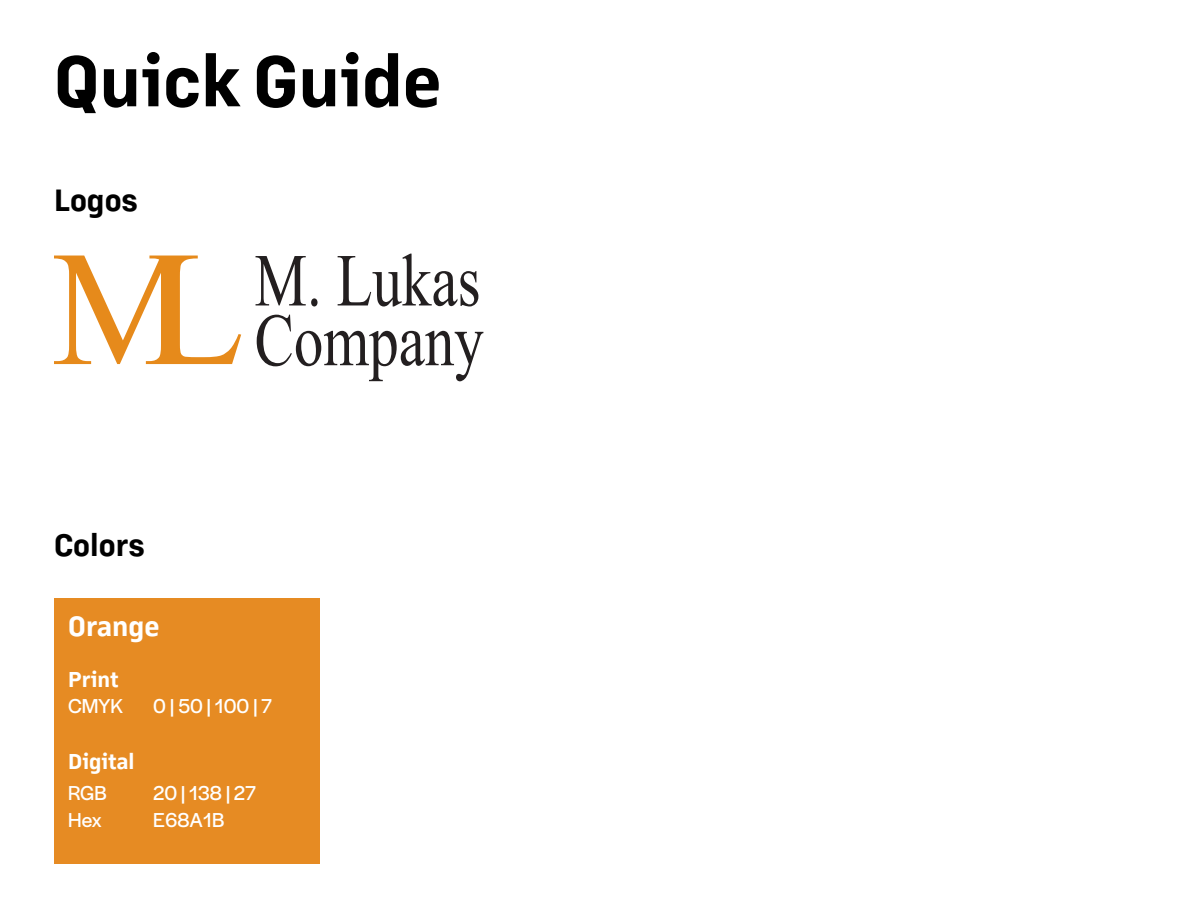
<style>
.page{position:relative;width:1188px;height:918px;background:#fff}
.page>*{position:absolute;margin:0;border:0;box-sizing:border-box;transform-origin:0 0}
.t1{font:700 69px "Margin MVB";color:#000}
.t2{font:700 30px "Margin MVB";color:#000}
.t3{font:700 27px "Margin MVB";color:#fff}
.t4{font:21px "Halyard Display";color:#fff}
.t5{font:700 21px "Margin MVB";color:#fff}
</style>
<div class="page">
<svg style="left:54px;top:256px;width:187px;height:108px"></svg>
<svg style="left:256px;top:256px;width:62px;height:50px"></svg>
<svg style="left:338px;top:254px;width:140px;height:52px"></svg>
<svg style="left:257px;top:315px;width:226px;height:66px"></svg>
<div style="left:54px;top:598px;width:266px;height:266px;background:#e68b23"></div>
<p class="t1" style="left:54px;top:33px;width:389px">Quick Guide</p>
<p class="t2" style="left:54px;top:179px;width:86px">Logos</p>
<p class="t2" style="left:54px;top:524px;width:92px">Colors</p>
<p class="t3" style="left:68px;top:608px;width:93px">Orange</p>
<p class="t5" style="left:68px;top:665px;width:52px">Print</p>
<p class="t4" style="left:68px;top:691px;width:56px">CMYK</p>
<p class="t4" style="left:153px;top:691px;width:120px">0 | 50 | 100 | 7</p>
<p class="t5" style="left:68px;top:746px;width:68px">Digital</p>
<p class="t4" style="left:68px;top:778px;width:40px">RGB</p>
<p class="t4" style="left:153px;top:778px;width:104px">20 | 138 | 27</p>
<p class="t4" style="left:68px;top:805px;width:35px">Hex</p>
<p class="t4" style="left:153px;top:805px;width:73px">E68A1B</p>
</div>
